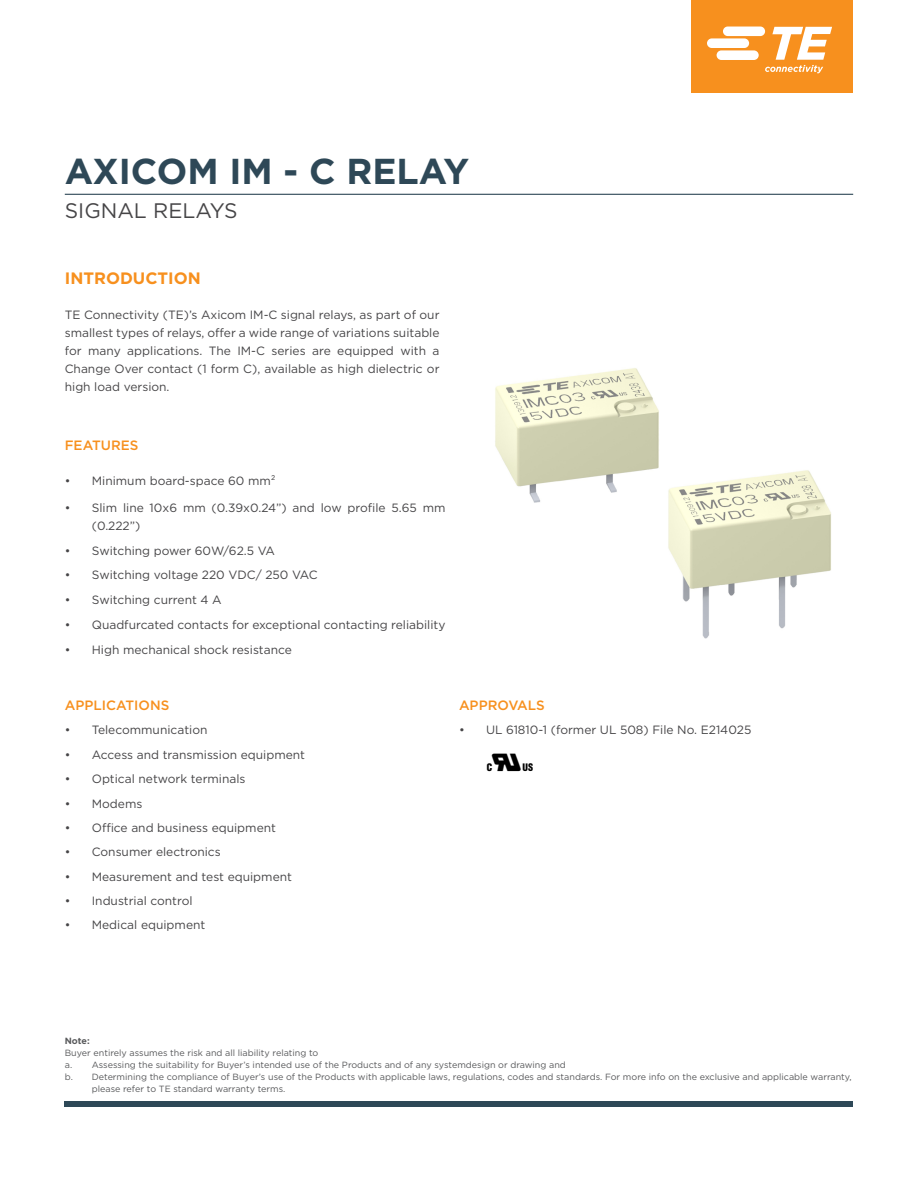
<style>
.page{position:relative;width:918px;height:1188px;background:#fff}
.page>*{position:absolute;margin:0;border:0;box-sizing:border-box;transform-origin:0 0}
.t1{font:700 36px "Gotham";color:#2e4857}
.t2{font:24px "Stnoa";color:#000}
.t3{font:21px "Gotham";color:#464547}
.B_Body_Copy_Subhead{font:700 16.5px "Gotham";color:#f7901e}
.PS_Body_Copy_Subhead{font:500 13.5px "Gotham";color:#f7901e}
.B_Body_Copy_Subhead-2{font:500 13.5px "Gotham";color:#f7901e}
.B_Body_Copy_Subhead-3{font:12px/18px "Gotham";color:#464547}
.PS_Body_Copy{font:9px/12px "Gotham";color:#58595b}
.PS_Body_Copy-2{font:700 9px "Gotham";color:#58595b}
</style>
<div class="page">
<div style="left:65px;top:1101px;width:788px;height:6px;background:#2e4857"></div>
<div style="left:691px;top:0;width:162px;height:93px;background:#f7901e"></div>
<svg style="left:707px;top:27px;width:125px;height:46px"></svg>
<hr style="left:65px;top:194px;width:788px;height:1px;background:#2e4857">
<img style="left:495px;top:368px;width:164px;height:135px">
<img style="left:668px;top:470px;width:163px;height:169px">
<h1 class="t1" style="left:65px;top:148px;width:406px">AXICOM IM - C RELAY</h1>
<h3 class="t3" style="left:65px;top:197px;width:174px">SIGNAL RELAYS</h3>
<p class="B_Body_Copy_Subhead" style="left:65px;top:267px;width:138px">INTRODUCTION</p>
<p class="B_Body_Copy_Subhead-3" style="left:65px;top:305px;width:376px;text-align:justify">TE Connectivity (TE)’s Axicom IM-C signal relays, as part of our smallest types of relays, offer a wide range of variations suitable for many applications. The IM-C series are equipped with a Change Over contact (1 form C), available as high dielectric or high load version.</p>
<p class="B_Body_Copy_Subhead-2" style="left:65px;top:437px;width:75px">FEATURES</p>
<p class="B_Body_Copy_Subhead-3" style="left:65px;top:472px;width:212px">• Minimum board-space 60 mm²</p>
<p class="B_Body_Copy_Subhead-3" style="left:92px;top:498px;width:355px;text-indent:-27px">• Slim line 10x6 mm (0.39x0.24”) and low profile 5.65 mm (0.222”)</p>
<p class="B_Body_Copy_Subhead-3" style="left:65px;top:541px;width:212px">• Switching power 60W/62.5 VA</p>
<p class="B_Body_Copy_Subhead-3" style="left:65px;top:566px;width:254px">• Switching voltage 220 VDC/ 250 VAC</p>
<p class="B_Body_Copy_Subhead-3" style="left:65px;top:591px;width:158px">• Switching current 4 A</p>
<p class="B_Body_Copy_Subhead-3" style="left:65px;top:615px;width:382px">• Quadfurcated contacts for exceptional contacting reliability</p>
<p class="B_Body_Copy_Subhead-3" style="left:65px;top:640px;width:229px">• High mechanical shock resistance</p>
<p class="PS_Body_Copy_Subhead" style="left:65px;top:696px;width:106px">APPLICATIONS</p>
<p class="B_Body_Copy_Subhead-3" style="left:65px;top:721px;width:144px">• Telecommunication</p>
<p class="B_Body_Copy_Subhead-3" style="left:65px;top:745px;width:242px">• Access and transmission equipment</p>
<p class="B_Body_Copy_Subhead-3" style="left:65px;top:770px;width:182px">• Optical network terminals</p>
<p class="B_Body_Copy_Subhead-3" style="left:65px;top:794px;width:79px">• Modems</p>
<p class="B_Body_Copy_Subhead-3" style="left:65px;top:818px;width:213px">• Office and business equipment</p>
<p class="B_Body_Copy_Subhead-3" style="left:65px;top:843px;width:158px">• Consumer electronics</p>
<p class="B_Body_Copy_Subhead-3" style="left:65px;top:867px;width:229px">• Measurement and test equipment</p>
<p class="B_Body_Copy_Subhead-3" style="left:65px;top:892px;width:129px">• Industrial control</p>
<p class="B_Body_Copy_Subhead-3" style="left:65px;top:916px;width:142px">• Medical equipment</p>
<p class="PS_Body_Copy_Subhead" style="left:459px;top:696px;width:87px">APPROVALS</p>
<p class="B_Body_Copy_Subhead-3" style="left:459px;top:721px;width:294px">• UL 61810-1 (former UL 508) File No. E214025</p>
<p class="t2" style="left:487px;top:747px;width:48px">Z</p>
<p class="PS_Body_Copy-2" style="left:65px;top:1035px;width:26px">Note:</p>
<p class="PS_Body_Copy" style="left:65px;top:1047px;width:255px">Buyer entirely assumes the risk and all liability relating to</p>
<p class="PS_Body_Copy" style="left:65px;top:1059px;width:503px">a. Assessing the suitability for Buyer’s intended use of the Products and of any systemdesign or drawing and</p>
<p class="PS_Body_Copy" style="left:92px;top:1071px;width:761px;text-indent:-27px">b. Determining the compliance of Buyer’s use of the Products with applicable laws, regulations, codes and standards. For more info on the exclusive and applicable warranty, please refer to TE standard warranty terms.</p>
</div>
